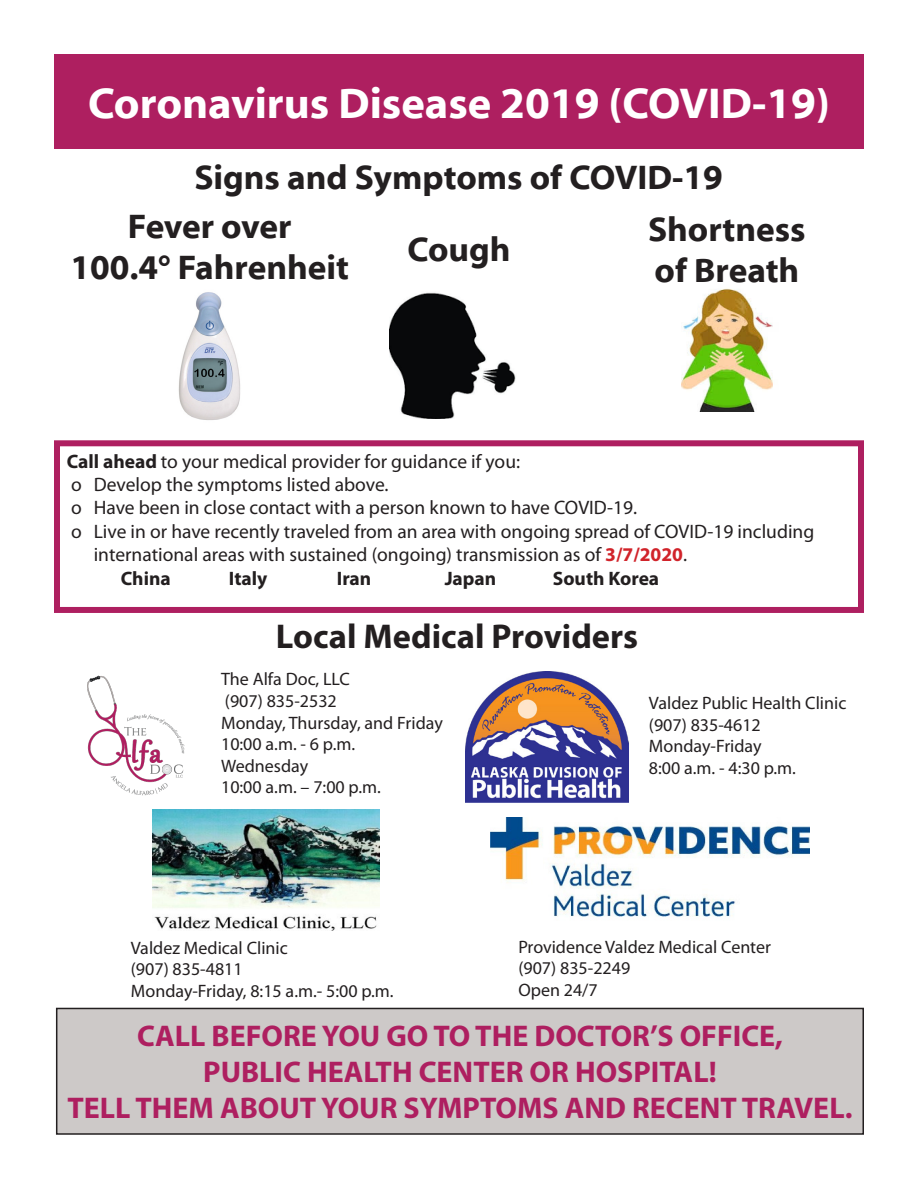
<style>
.page{position:relative;width:918px;height:1188px;background:#fff}
.page>*{position:absolute;margin:0;border:0;box-sizing:border-box;transform-origin:0 0}
.t1{font:700 43.5px "Myriad Web Pro";color:#fff}
.t2{font:700 34.5px "Myriad Web Pro";color:#231f20}
.t3{font:700 34.5px "Myriad Pro";color:#231f20}
.t4{font:700 30px/36px "Myriad Pro";color:#ae1f60;text-align:center}
.t5{font:19.5px/23.4px "Myriad Pro";color:#231f20}
.t6{font:700 19.5px "Myriad Pro";color:#231f20}
.t7{font:18px/21.6px "Myriad Pro";color:#231f20}
.s1{font-weight:700}
.s2{font-weight:700;color:#d1232a}
</style>
<div class="page">
<div style="left:54px;top:54px;width:810px;height:94px;background:#ae1f60"></div>
<img style="left:178px;top:292px;width:62px;height:128px">
<img style="left:389px;top:292px;width:127px;height:126px">
<img style="left:681px;top:288px;width:92px;height:124px">
<div style="left:57px;top:1008px;width:806px;height:126px;background:#cdc9c8"></div>
<div style="left:56px;top:1008px;width:808px;height:127px;border:2px solid #231f20"></div>
<div style="left:54px;top:440px;width:810px;height:173px;border:6px solid #ae1f60"></div>
<img style="left:87px;top:675px;width:98px;height:144px">
<img style="left:491px;top:817px;width:319px;height:100px">
<img style="left:465px;top:672px;width:164px;height:131px">
<img style="left:153px;top:809px;width:227px;height:121px">
<p class="t1" style="left:88px;top:79px;width:743px">Coronavirus Disease 2019 (COVID-19)</p>
<p class="t2" style="left:194px;top:159px;width:530px">Signs and Symptoms of COVID-19</p>
<p class="t2" style="left:128px;top:207px;width:165px">Fever over</p>
<p class="t2" style="left:70px;top:249px;width:280px">100.4° Fahrenheit</p>
<p class="t2" style="left:407px;top:230px;width:105px">Cough</p>
<p class="t2" style="left:648px;top:210px;width:159px">Shortness</p>
<p class="t2" style="left:655px;top:252px;width:146px">of Breath</p>
<p class="t5" style="left:67px;top:449px;width:455px"><span class="s1">Call ahead</span> to your medical provider for guidance if you:</p>
<p class="t5" style="left:71px;top:473px;width:319px">o Develop the symptoms listed above.</p>
<p class="t5" style="left:71px;top:496px;width:567px">o Have been in close contact with a person known to have COVID-19.</p>
<p class="t5" style="left:94px;top:519px;width:722px;text-indent:-22px">o Live in or have recently traveled from an area with ongoing spread of COVID-19 including international areas with sustained (ongoing) transmission as of <span class="s2">3/7/2020</span>.</p>
<p class="t6" style="left:121px;top:565px;width:52px">China</p>
<p class="t6" style="left:229px;top:565px;width:40px">Italy</p>
<p class="t6" style="left:337px;top:565px;width:36px">Iran</p>
<p class="t6" style="left:445px;top:565px;width:53px">Japan</p>
<p class="t6" style="left:553px;top:565px;width:108px">South Korea</p>
<p class="t3" style="left:276px;top:614px;width:364px">Local Medical Providers</p>
<p class="t7" style="left:221px;top:668px;width:130px">The Alfa Doc, LLC</p>
<p class="t7" style="left:225px;top:690px;width:113px">(907) 835-2532</p>
<p class="t7" style="left:221px;top:711px;width:223px">Monday, Thursday, and Friday<br>10:00 a.m. - 6 p.m.</p>
<p class="t7" style="left:221px;top:755px;width:89px">Wednesday</p>
<p class="t7" style="left:221px;top:776px;width:161px">10:00 a.m. – 7:00 p.m.</p>
<p class="t7" style="left:649px;top:692px;width:199px">Valdez Public Health Clinic</p>
<p class="t7" style="left:649px;top:714px;width:113px">(907) 835-4612</p>
<p class="t7" style="left:649px;top:735px;width:149px">Monday-Friday<br>8:00 a.m. - 4:30 p.m.</p>
<p class="t7" style="left:131px;top:937px;width:158px">Valdez Medical Clinic</p>
<p class="t7" style="left:131px;top:958px;width:113px">(907) 835-4811</p>
<p class="t7" style="left:131px;top:980px;width:264px">Monday-Friday, 8:15 a.m.- 5:00 p.m.</p>
<p class="t7" style="left:518px;top:936px;width:254px">Providence Valdez Medical Center</p>
<p class="t7" style="left:518px;top:957px;width:113px">(907) 835-2249</p>
<p class="t7" style="left:518px;top:979px;width:81px">Open 24/7</p>
<p class="t4" style="left:137px;top:1017px;width:647px">CALL BEFORE YOU GO TO THE DOCTOR’S OFFICE,<br>PUBLIC HEALTH CENTER OR HOSPITAL!</p>
<p class="t4" style="left:67px;top:1089px;width:787px">TELL THEM ABOUT YOUR SYMPTOMS AND RECENT TRAVEL.</p>
</div>
